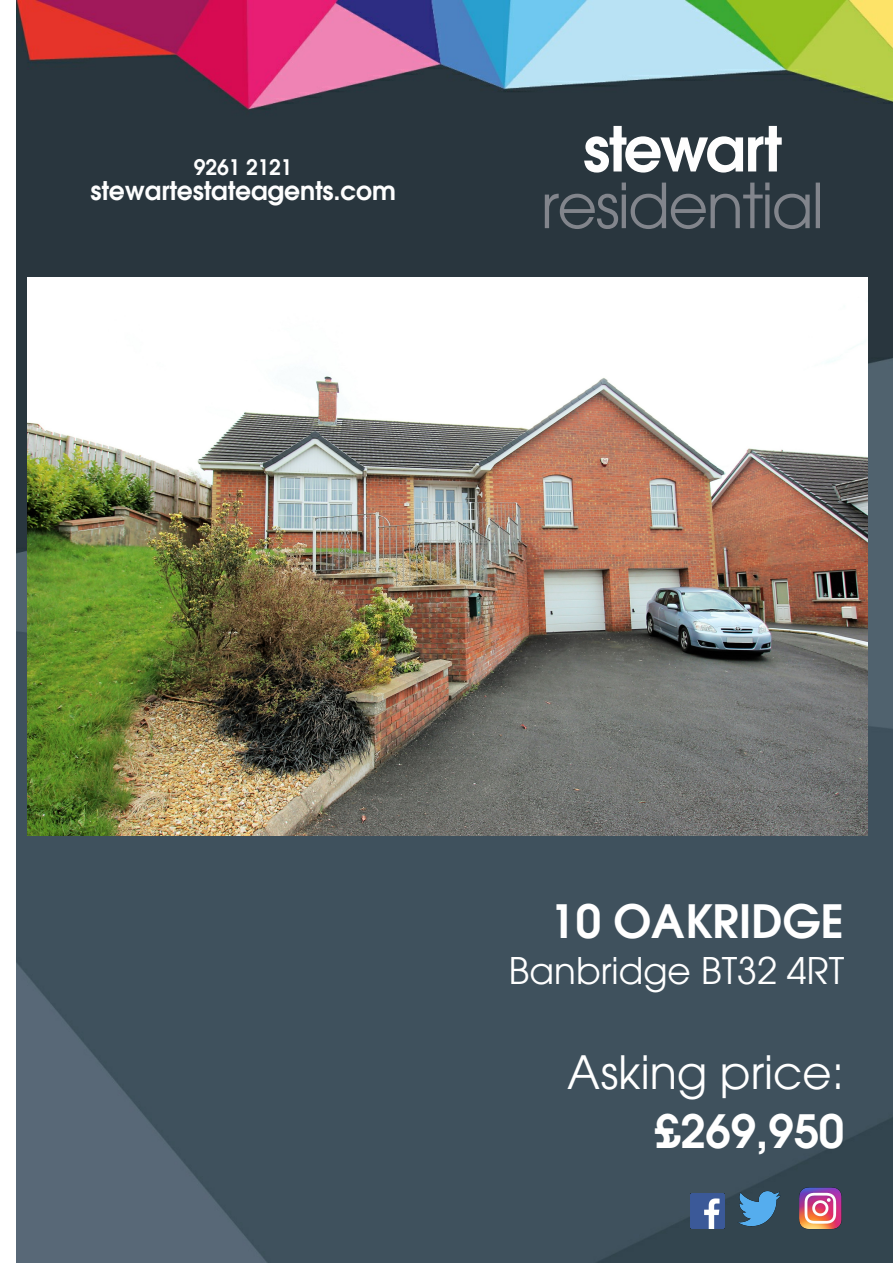
<style>
.page{position:relative;width:893px;height:1263px;background:#fff}
.page>*{position:absolute;margin:0;border:0;box-sizing:border-box;transform-origin:0 0}
.t1{font:61.35px "Avant Garde";letter-spacing:-.03em;color:#82858c}
.t2{font:600 61.35px "Avant Garde";letter-spacing:-.04em;color:#fefefe}
.t3{font:600 45px "Avant Garde";color:#fff}
.t4{font:45px "Avant Garde";color:#fff}
.t5{font:36px "Avant Garde";color:#fff}
.t6{font:600 25.2px "Avant Garde";letter-spacing:-.005em;color:#fefefe}
.t7{font:600 21px "Avant Garde";letter-spacing:-.005em;color:#fefefe}
</style>
<div class="page">
<img style="left:16px;top:1px;width:877px;height:1262px">
<img style="left:27px;top:277px;width:840px;height:558px">
<img style="left:798px;top:1185px;width:46px;height:47px">
<img style="left:728px;top:1177px;width:62px;height:63px">
<img style="left:690px;top:1193px;width:35px;height:35px">
<p class="t7" style="left:194px;top:159px;width:100px">9261 2121</p>
<p class="t6" style="left:91px;top:181px;width:307px">stewartestateagents.com</p>
<h1 class="t2" style="left:583px;top:125px;width:200px">stewart</h1>
<h1 class="t1" style="left:541px;top:182px;width:285px">residential</h1>
<h2 class="t3" style="left:550px;top:905px;width:295px">10 OAKRIDGE</h2>
<h3 class="t5" style="left:509px;top:957px;width:337px">Banbridge BT32 4RT</h3>
<h2 class="t4" style="left:567px;top:1055px;width:278px">Asking price:</h2>
<h2 class="t3" style="left:655px;top:1114px;width:190px">£269,950</h2>
</div>
